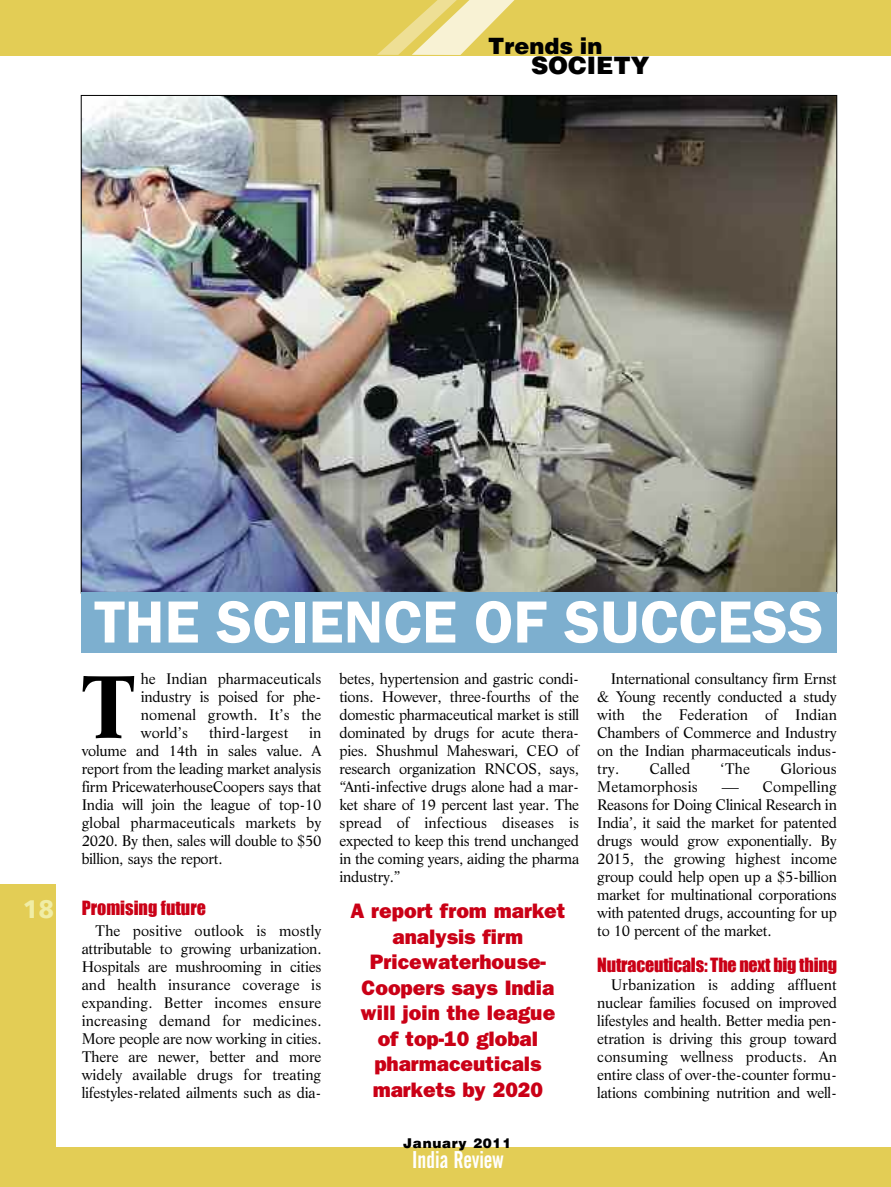
<style>
.page{position:relative;width:891px;height:1187px;background:#fff}
.page>*{position:absolute;margin:0;border:0;box-sizing:border-box;transform-origin:0 0}
.t1{font:700 86.55px "Life BT";color:#000}
.t2{font:600 61.5px "Franklin Gothic";color:#fff}
.t3{font:25.5px "Humanist 777 BT Black B";color:#f0eda6}
.t4{font:24px "Alternate Gothic No 2 BT";color:#fff}
.t5{font:900 24px "Helvetica";color:#000}
.t6{font:900 22.5px "Helvetica";color:#000}
.t7{font:800 21px/25.5px "Franklin Gothic";color:#ca0016;text-align:center}
.t8{font:18px "Impact";letter-spacing:-.01em;color:#ca0016}
.t9{font:15px/18px "Life BT";letter-spacing:-.015em;color:#000;text-align:justify}
.t10{font:15px "Life BT";letter-spacing:.005em;color:#000}
.t11{font:900 13.5px "Helvetica";letter-spacing:.055em;color:#000}
</style>
<div class="page">
<div style="left:0;top:1148px;width:891px;height:39px;background:#e3cd55"></div>
<div style="left:0;top:884px;width:56px;height:303px;background:#e3cd55"></div>
<div style="left:0;top:0;width:891px;height:55px;background:#e3cd55"></div>
<svg style="left:377px;top:0;width:138px;height:55px"></svg>
<img style="left:83px;top:97px;width:752px;height:494px">
<div style="left:81px;top:592px;width:756px;height:60px;background:#7dafcf"></div>
<h3 class="t6" style="left:488px;top:33px;width:116px">Trends in</h3>
<h3 class="t5" style="left:531px;top:52px;width:120px">SOCIETY</h3>
<h2 class="t2" style="left:95px;top:586px;width:730px">THE SCIENCE OF SUCCESS</h2>
<p class="t9" style="left:339px;top:671px;width:241px">betes, hypertension and gastric condi&shy;tions. However, three-fourths of the domestic pharmaceutical market is still dominated by drugs for acute thera&shy;pies. Shushmul Maheswari, CEO of research organization RNCOS, says, “Anti-infective drugs alone had a mar&shy;ket share of 19 percent last year. The spread of infectious diseases is expected to keep this trend unchanged in the coming years, aiding the pharma industry.”</p>
<p class="t9" style="left:597px;top:671px;width:241px;text-indent:14px">International consultancy firm Ernst &amp; Young recently conducted a study with the Federation of Indian Chambers of Commerce and Industry on the Indian pharmaceuticals indus&shy;try.</p>
<h1 class="t1" style="left:82px;top:673px;width:56px">T</h1>
<p class="t9" style="left:141px;top:671px;width:182px">he Indian pharmaceuticals industry is poised for phe&shy;nomenal growth. It’s the world’s</p>
<p class="t10" style="left:209px;top:727px;width:81px">third-largest</p>
<p class="t9" style="left:82px;top:725px;width:241px;text-indent:227px">in volume and 14th in sales value. A report from the leading market analysis firm PricewaterhouseCoopers says that India will join the league of top-10 global pharmaceuticals markets by 2020. By then, sales will double to $50 billion, says the report.</p>
<p class="t8" style="left:82px;top:897px;width:126px">Promising future</p>
<p class="t9" style="left:82px;top:923px;width:241px;text-indent:14px">The positive outlook is mostly attributable to growing urbanization.<br>Hospitals are mushrooming in cities and health insurance coverage is expanding. Better incomes ensure increasing demand for medicines.<br>More people are now working in cities.<br>There are newer, better and more widely available drugs for treating lifestyles-related ailments such as dia-</p>
<p class="t9" style="left:649px;top:761px;width:42px">Called</p>
<p class="t9" style="left:721px;top:761px;width:31px">‘The</p>
<p class="t10" style="left:780px;top:763px;width:58px">Glorious</p>
<p class="t10" style="left:597px;top:781px;width:102px">Metamorphosis</p>
<p class="t9" style="left:597px;top:779px;width:241px;text-indent:124px">— Compelling Reasons for Doing Clinical Research in India’, it said the market for patented drugs would grow exponentially. By 2015, the growing highest income group could help open up a $5-billion market for multinational corporations with patented drugs, accounting for up to 10 percent of the market.</p>
<p class="t8" style="left:597px;top:954px;width:241px">Nutraceuticals: The next big thing</p>
<p class="t9" style="left:597px;top:977px;width:241px;text-indent:14px">Urbanization is adding affluent nuclear families focused on improved lifestyles and health. Better media pen&shy;etration is driving this group toward consuming wellness products. An entire class of over-the-counter formu&shy;lations combining nutrition and well-</p>
<h3 class="t3" style="left:23px;top:899px;width:33px">18</h3>
<h3 class="t7" style="left:351px;top:898px;width:216px">A report from market analysis firm<br>Pricewaterhouse-<br>Coopers says India will join the league of top-10 global pharmaceuticals markets by 2020</h3>
<p class="t11" style="left:403px;top:1135px;width:110px">January 2011</p>
<h3 class="t4" style="left:412px;top:1151px;width:93px">India Review</h3>
</div>
